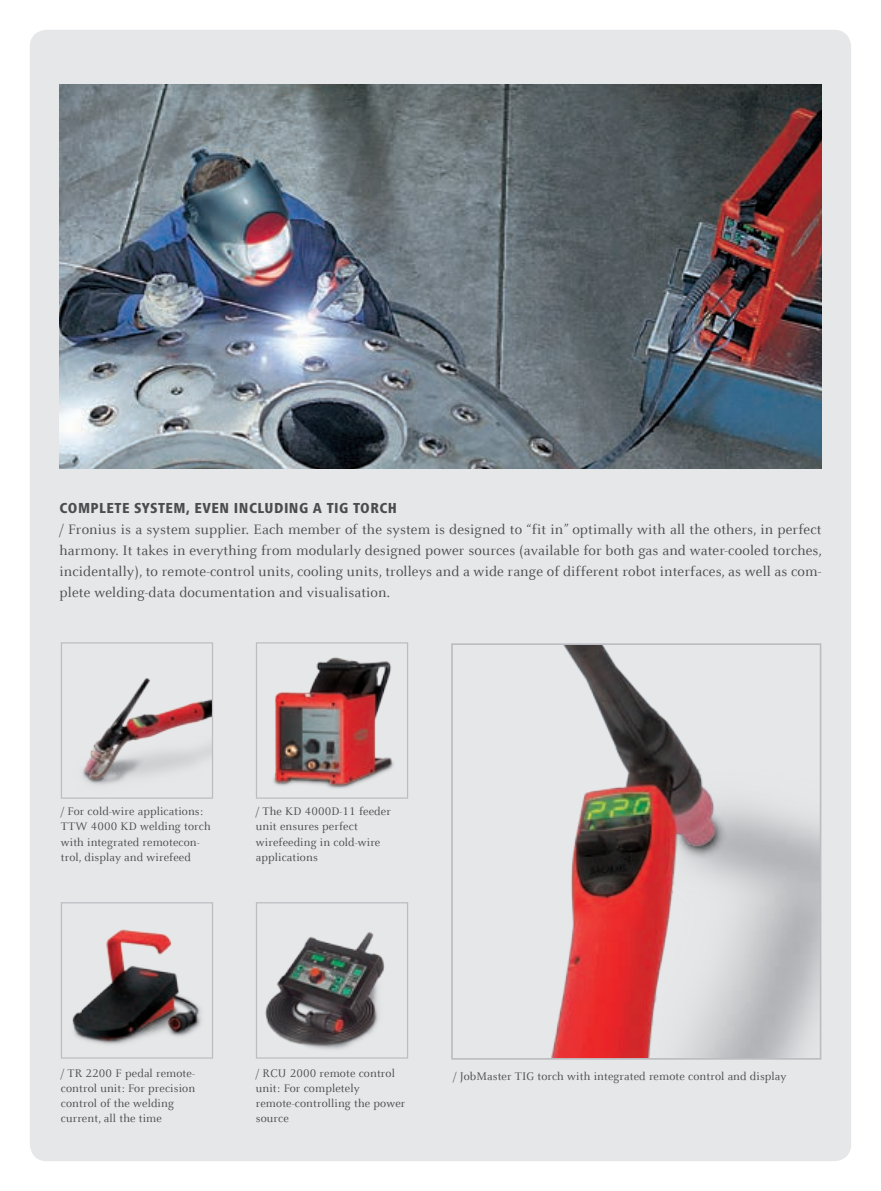
<style>
.page{position:relative;width:881px;height:1191px;background:#fff}
.page>*{position:absolute;margin:0;border:0;box-sizing:border-box;transform-origin:0 0}
.t1{font:15px/21px "Celeste Offc Pro";letter-spacing:.01em;color:#4b4c4d;text-align:justify}
.t2{font:800 condensed 15px "Frutiger Next LTW1 G";letter-spacing:.03em;color:#4b4c4d}
.t3{font:12.15px/15.1px "Celeste Offc Pro";letter-spacing:.01em;color:#4b4c4d}
</style>
<div class="page">
<div style="left:30px;top:30px;width:820px;height:1131px;background:#e6e7e9;border-radius:17px"></div>
<img style="left:551px;top:646px;width:267px;height:410px">
<div style="left:451px;top:643px;width:370px;height:416px;border:2px solid #bcbdc0"></div>
<img style="left:82px;top:678px;width:129px;height:107px">
<div style="left:61px;top:642px;width:152px;height:156px;border:1px solid #bcbdc0"></div>
<img style="left:273px;top:657px;width:121px;height:132px">
<div style="left:256px;top:642px;width:152px;height:156px;border:1px solid #bcbdc0"></div>
<img style="left:72px;top:929px;width:129px;height:116px">
<div style="left:61px;top:902px;width:152px;height:156px;border:1px solid #bcbdc0"></div>
<img style="left:265px;top:932px;width:120px;height:117px">
<div style="left:256px;top:902px;width:152px;height:156px;border:1px solid #bcbdc0"></div>
<img style="left:60px;top:85px;width:761px;height:383px">
<p class="t2" style="left:60px;top:499px;width:275px">COMPLETE SYSTEM, EVEN INCLUDING A TIG</p>
<p class="t2" style="left:353px;top:499px;width:45px">TORCH</p>
<p class="t1" style="left:60px;top:518px;width:763px">/ Fronius is a system supplier. Each member of the system is designed to “fit in” optimally with all the others, in perfect harmony. It takes in everything from modularly designed power sources (available for both gas and water-cooled torches, incidentally), to remote-control units, cooling units, trolleys and a wide range of different robot interfaces, as well as com&shy;plete welding-data documentation and visualisation.</p>
<p class="t3" style="left:61px;top:803px;width:151px">/ For cold-wire applications:<br>TTW 4000 KD welding torch with integrated remotecon&shy;trol, display and wirefeed</p>
<p class="t3" style="left:256px;top:803px;width:136px">/ The KD 4000D-11 feeder unit ensures perfect wirefeeding in cold-wire applications</p>
<p class="t3" style="left:61px;top:1065px;width:136px">/ TR 2200 F pedal remote&shy;control unit: For precision control of the welding current, all the time</p>
<p class="t3" style="left:256px;top:1065px;width:151px">/ RCU 2000 remote control unit: For completely remote-controlling the power source</p>
<p class="t3" style="left:453px;top:1068px;width:334px">/ JobMaster TIG torch with integrated remote control and display</p>
</div>
